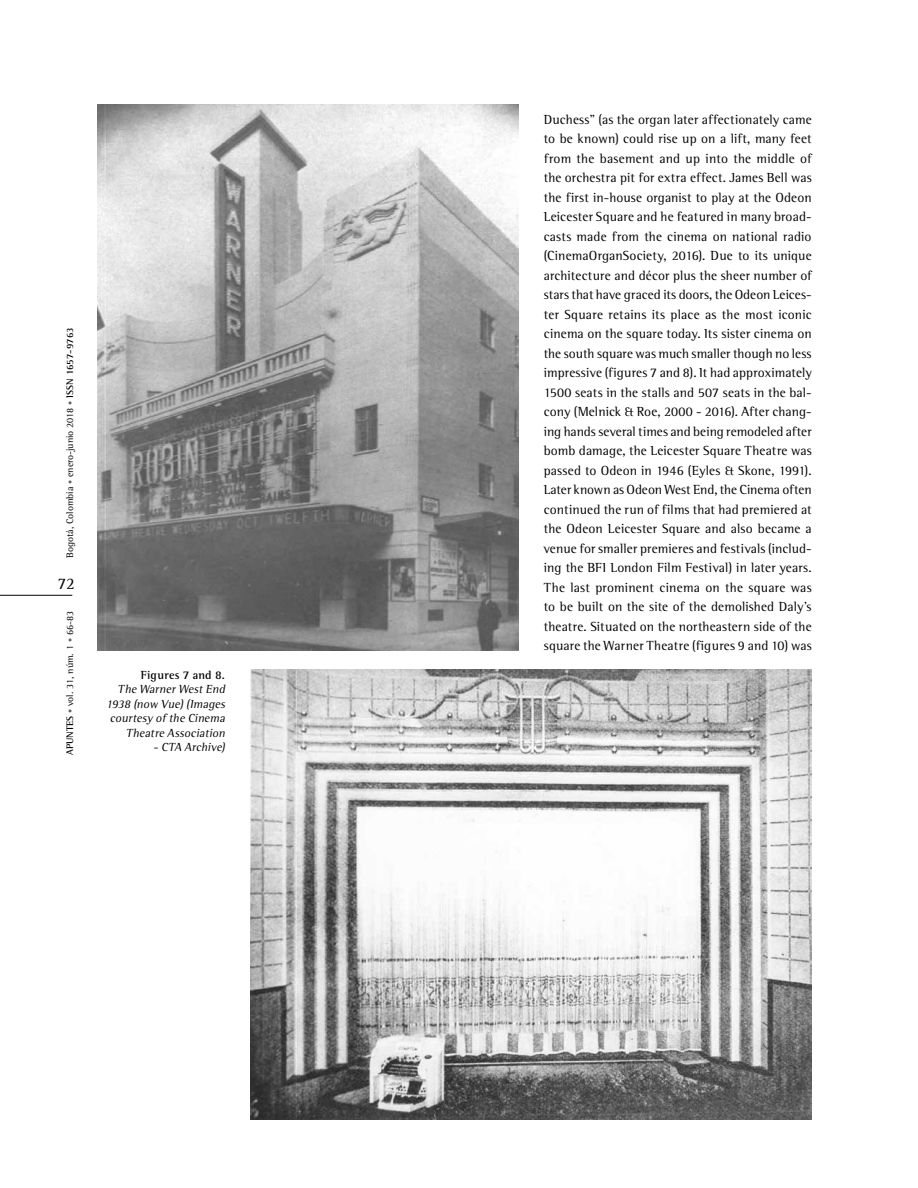
<style>
.page{position:relative;width:918px;height:1188px;background:#fff}
.page>*{position:absolute;margin:0;border:0;box-sizing:border-box;transform-origin:0 0}
.t1{font:16.5px "Agfa Rotis Semi Serif";color:#000}
.Body_Text{font:13.5px/19.5px "Agfa Rotis Semi Serif";letter-spacing:.01em;color:#000;text-align:justify}
.Pie_de_Foto_Texto{font:italic 12px/14.4px "Agfa Rotis Semi Serif";color:#000;text-align:right}
.Pie_de_Foto_Subtítul{font:700 12px "Agfa Rotis Semi Serif";letter-spacing:.01em;color:#000}
.t2{font:9.75px "Agfa Rotis Semi Serif";color:#000}
.s1{font-size:8.25px;color:#636466}
.s2{font-weight:700}
</style>
<div class="page">
<hr style="left:0;top:595px;width:72px;height:1px;background:#000">
<img style="left:98px;top:104px;width:420px;height:546px">
<img style="left:250px;top:670px;width:562px;height:450px">
<p class="t2" style="left:64px;top:558px;width:232px;rotate:-90deg">Bogotá, Colombia <span class="s1">•</span> enero-junio 2018 <span class="s1">•</span> <span class="s2">ISSN 1657-9763</span></p>
<p class="t1" style="left:58px;top:574px;width:18px">72</p>
<p class="t2" style="left:64px;top:755px;width:145px;rotate:-90deg"><span class="s2">APUNTES</span> <span class="s1">•</span> vol. 31, núm. 1 <span class="s1">•</span> 66-83</p>
<p class="Pie_de_Foto_Subtítul" style="left:141px;top:668px;width:85px">Figures 7 and 8.</p>
<p class="Pie_de_Foto_Texto" style="left:106px;top:682px;width:123px">The WarnerWestEnd<br>1938 (now Vue)(Images courtesy of the Cinema<br>Theatre Association</p>
<p class="Pie_de_Foto_Texto" style="left:153px;top:740px;width:76px">- CTA Archiv e)</p>
<p class="Body_Text" style="left:544px;top:109px;width:269px">Duchess” (as the organ later affectionately came to be known) could rise up on a lift, many feet from the basement and up into the middle of the orchestra pit for extra effect. James Bell was the first in-house organist to play at the Odeon Leicester Square and he featured in many broad&shy;casts made from the cinema on national radio (CinemaOrganSociety, 2016). Due to its unique architecture and décor plus the sheer number of stars that have graced its doors, the Odeon Leices&shy;ter Square retains its place as the most iconic cinema on the square today. Its sister cinema on the south square was much smaller though no less impressive (figures 7 and 8). It had approximately 1500 seats in the stalls and 507 seats in the bal&shy;cony (Melnick &amp; Roe, 2000 - 2016). After chang&shy;ing hands several times and being remodeled after bomb damage, the Leicester Square Theatre was passed to Odeon in 1946 (Eyles &amp; Skone, 1991).<br>Later known as Odeon West End, the Cinema often continued the run of films that had premiered at the Odeon Leicester Square and also became a venue for smaller premieres and festivals (includ&shy;ing the BFI London Film Festival) in later years.<br>The last prominent cinema on the square was to be built on the site of the demolished Daly’s theatre. Situated on the northeastern side of the square the Warner Theatre (figures 9 and 10) was</p>
</div>
